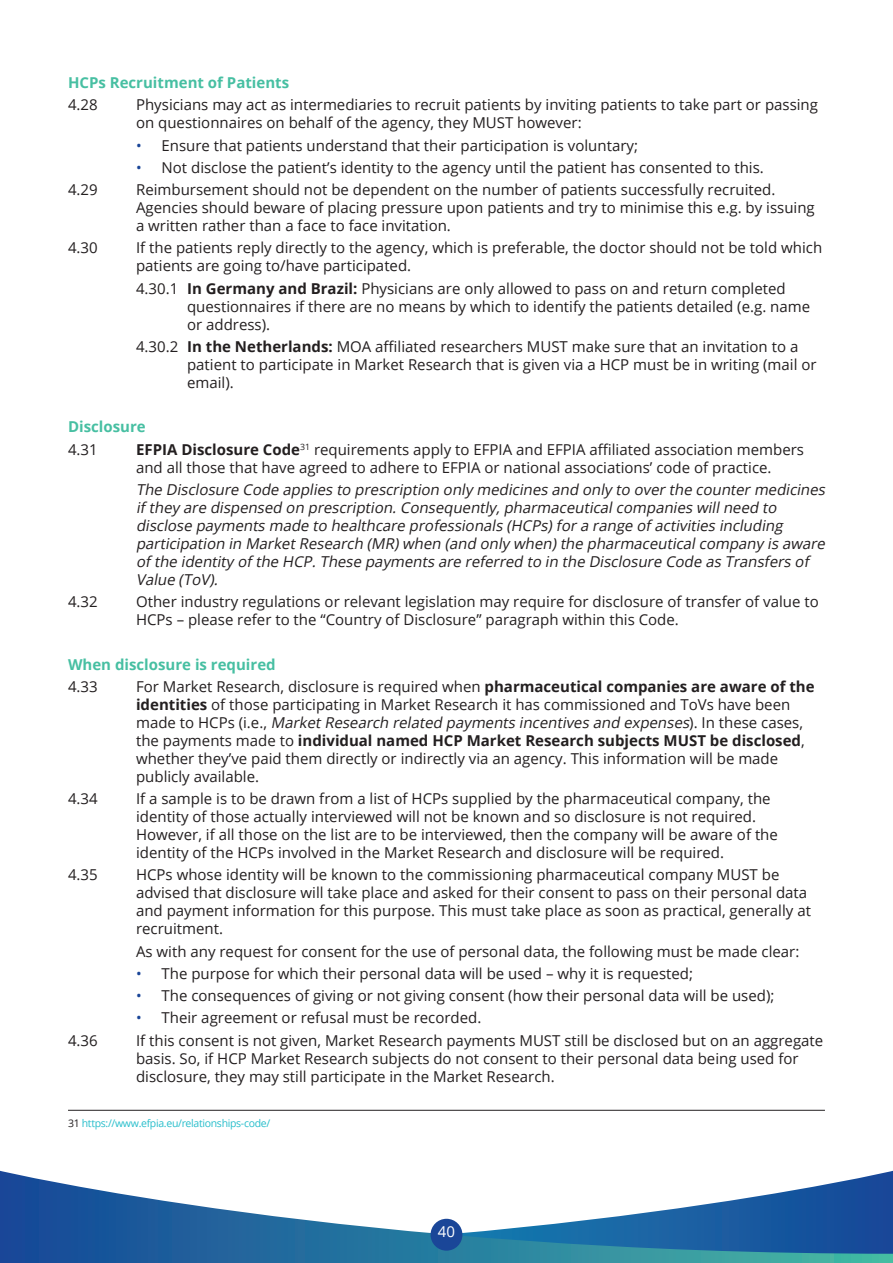
<style>
.page{position:relative;width:893px;height:1263px;background:#fff}
.page>*{position:absolute;margin:0;border:0;box-sizing:border-box;transform-origin:0 0}
.Body_Copy{font:15px/18px "Open Sans";color:#231f20}
.Body_Copy-2{font:italic 15px/18px "Open Sans";color:#231f20}
.Body_Copy-3{font:700 15px "Open Sans";color:#47bfa2}
.t1{font:15px "Open Sans";color:#fff}
.Small_copy{font:10.5px "Open Sans";letter-spacing:-.03em;color:#28becb}
.s1{color:#1a4698}
.s2{font-weight:700}
.s3{font-style:italic}
.s4{color:#231f20}
</style>
<div class="page">
<svg style="left:0;top:1171px;width:893px;height:92px"></svg>
<div style="left:431px;top:1219px;width:31px;height:32px;background:#1a4698;border-radius:50%"></div>
<hr style="left:68px;top:1110px;width:757px;height:1px;background:#231f20">
<p class="Body_Copy-3" style="left:68px;top:72px;width:223px">HCPs Recruitment of Patients</p>
<p class="Body_Copy" style="left:68px;top:95px;width:31px">4.28</p>
<p class="Body_Copy" style="left:136px;top:95px;width:683px">Physicians may act as intermediaries to recruit patients by inviting patients to take part or passing on questionnaires on behalf of the agency, they MUST however:</p>
<p class="Body_Copy" style="left:136px;top:136px;width:503px"><span class="s1">•</span> Ensure that patients understand that their participation is voluntary;</p>
<p class="Body_Copy" style="left:136px;top:158px;width:627px"><span class="s1">•</span> Not disclose the patient’s identity to the agency until the patient has consented to this.</p>
<p class="Body_Copy" style="left:68px;top:180px;width:31px">4.29</p>
<p class="Body_Copy" style="left:136px;top:180px;width:680px">Reimbursement should not be dependent on the number of patients successfully recruited.<br>Agencies should beware of placing pressure upon patients and try to minimise this e.g. by issuing a written rather than a face to face invitation.</p>
<p class="Body_Copy" style="left:68px;top:238px;width:31px">4.30</p>
<p class="Body_Copy" style="left:136px;top:238px;width:688px">If the patients reply directly to the agency, which is preferable, the doctor should not be told which patients are going to/have participated.</p>
<p class="Body_Copy" style="left:187px;top:279px;width:625px;text-indent:-51px">4.30.1 <span class="s2">In Germany and Brazil:</span> Physicians are only allowed to pass on and return completed questionnaires if there are no means by which to identify the patients detailed (e.g. name or address).</p>
<p class="Body_Copy" style="left:187px;top:337px;width:631px;text-indent:-51px">4.30.2 <span class="s2">In the Netherlands:</span> MOA affiliated researchers MUST make sure that an invitation to a patient to participate in Market Research that is given via a HCP must be in writing (mail or email).</p>
<p class="Body_Copy-3" style="left:68px;top:416px;width:79px">Disclosure</p>
<p class="Body_Copy" style="left:68px;top:440px;width:31px">4.31</p>
<p class="Body_Copy" style="left:136px;top:440px;width:669px"><span class="s2">EFPIA Disclosure Code</span><sup>31</sup> requirements apply to EFPIA and EFPIA affiliated association members and all those that have agreed to adhere to EFPIA or national associations’ code of practice.</p>
<p class="Body_Copy-2" style="left:136px;top:480px;width:694px">The Disclosure Code applies to prescription only medicines and only to overthe countermedicines if they are dispensed on prescription. Consequently,pharmaceuticalcompanies willneed to disclose payments made to healthcare professionals (HCPs)fora range of activities including participation in MarketResearch (MR)when (and only when)the pharmaceuticalcompany is aware of the identity of the HCP. These payments are referred to in the Disclosure Code as Transfers of Value (ToV).</p>
<p class="Body_Copy" style="left:68px;top:592px;width:31px">4.32</p>
<p class="Body_Copy" style="left:136px;top:592px;width:684px">Other industry regulations or relevant legislation may require for disclosure of transfer of value to<br>HCPs – please refer to the “Country of Disclosure” paragraph within this Code.</p>
<p class="Body_Copy-3" style="left:68px;top:654px;width:209px">When disclosure is required</p>
<p class="Body_Copy" style="left:68px;top:677px;width:31px">4.33</p>
<p class="Body_Copy" style="left:136px;top:677px;width:680px">For Market Research, disclosure is required when <span class="s2">pharmaceutical companies are aware of the identities</span> of those participating in Market Research it has commissioned and ToVs have been<br>m a d e t o H C P s ( i . e . , <span class="s3">MarketResearch related payments incentives and expenses</span>) . I n t h e s e c a s e s , the payments made to <span class="s2">individual named HCP Market Research subjects MUST be disclosed</span>, whether they’ve paid them directly or indirectly via an agency. This information will be made publicly available.</p>
<p class="Body_Copy" style="left:68px;top:789px;width:31px">4.34</p>
<p class="Body_Copy" style="left:136px;top:789px;width:643px">If a sample is to be drawn from a list of HCPs supplied by the pharmaceutical company, the identity of those actually interviewed will not be known and so disclosure is not required.<br>However, if all those on the list are to be interviewed, then the company will be aware of the identity of the HCPs involved in the Market Research and disclosure will be required.</p>
<p class="Body_Copy" style="left:68px;top:865px;width:31px">4.35</p>
<p class="Body_Copy" style="left:136px;top:865px;width:676px">HCPs whose identity will be known to the commissioning pharmaceutical company MUST be advised that disclosure will take place and asked for their consent to pass on their personal data and payment information for this purpose. This must take place as soon as practical, generally at recruitment.</p>
<p class="Body_Copy" style="left:136px;top:942px;width:665px">As with any request for consent for the use of personal data, the following must be made clear:</p>
<p class="Body_Copy" style="left:136px;top:964px;width:558px"><span class="s1">•</span> The purpose for which their personal data will be used – why it is requested;</p>
<p class="Body_Copy" style="left:136px;top:986px;width:640px"><span class="s1">•</span> The consequences of giving or not giving consent (how their personal data will be used);</p>
<p class="Body_Copy" style="left:136px;top:1008px;width:345px"><span class="s1">•</span> Their agreement or refusal must be recorded.</p>
<p class="Body_Copy" style="left:68px;top:1031px;width:31px">4.36</p>
<p class="Body_Copy" style="left:136px;top:1031px;width:689px">If this consent is not given, Market Research payments MUST still be disclosed but on an aggregate basis. So, if HCP Market Research subjects do not consent to their personal data being used for disclosure, they may still participate in the Market Research.</p>
<p class="Small_copy" style="left:68px;top:1116px;width:204px"><span class="s4">31</span> https://www.efpia.eu/relationships-code/</p>
<p class="t1" style="left:438px;top:1221px;width:19px">40</p>
</div>
